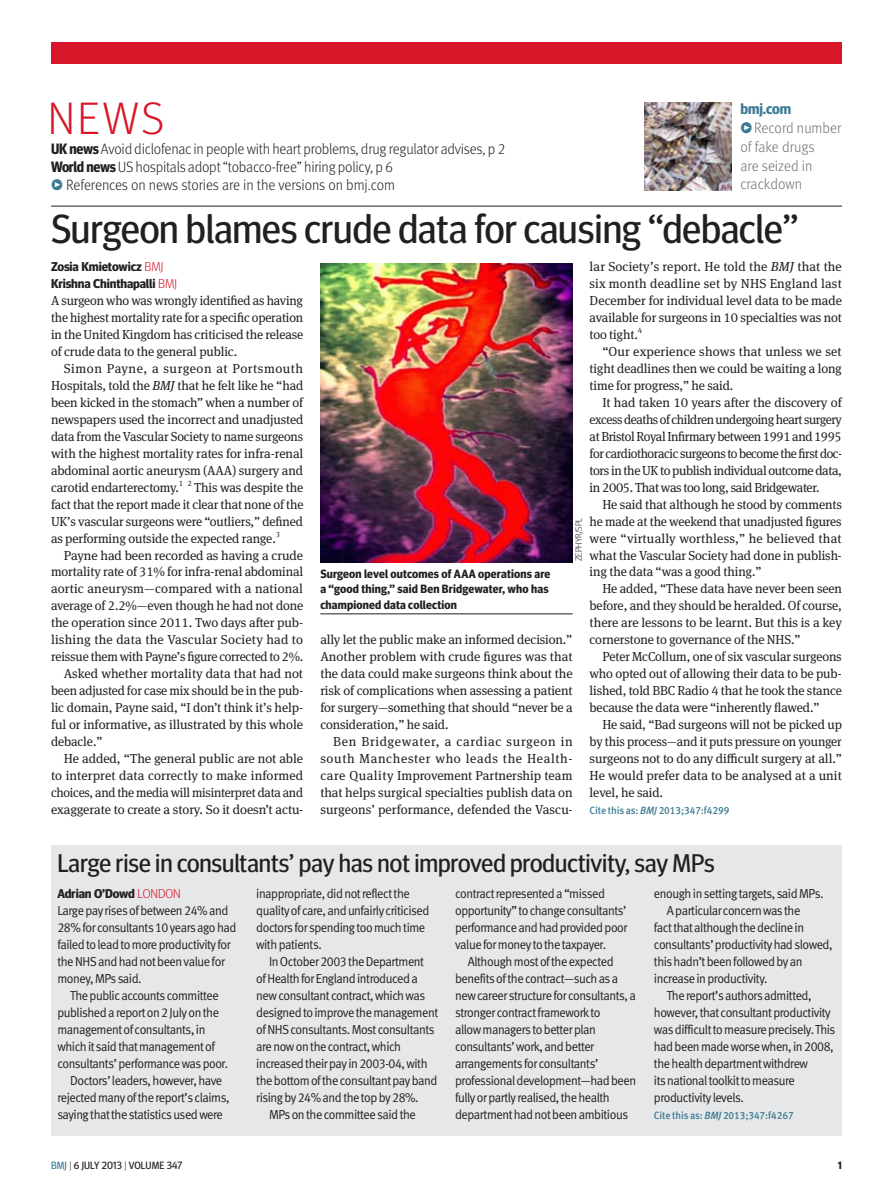
<style>
.page{position:relative;width:893px;height:1191px;background:#fff}
.page>*{position:absolute;margin:0;border:0;box-sizing:border-box;transform-origin:0 0}
.section_head_Red{font:300 45px "Meta Headline OT";color:#d71729}
.news_head_27{font:40.5px "Meta Headline OT";color:#231f20}
.news_head_17{font:25.5px "Meta Headline OT";color:#231f20}
.section_start_info{font:300 15px "Meta Pro";letter-spacing:-.015em;color:#231f20;scale:.95 1}
._10pt_Link_BLOB{font:300 15px "Meta Pro";letter-spacing:-.005em;color:#231f20;scale:.95 1}
.t1{font:300 15px/18.8px "Meta Pro";color:#6a6d73;scale:.95 1}
.t2{font:700 15px "Meta Headline OT";letter-spacing:-.01em;color:#3c7b93}
.body_indent{font:13.05px/17px "Meta Serif Pro";letter-spacing:-.01em;color:#231f20;text-align:justify}
.news_box_text_indent{font:13.05px/17px "Meta Normal LF";letter-spacing:-.035em;color:#231f20;scale:.95 1}
.body{font:13.05px/17px "Meta Serif Pro";letter-spacing:-.01em;color:#231f20;text-align:justify}
.news_box_text{font:13.05px/17px "Meta Normal LF";letter-spacing:-.035em;color:#231f20;scale:.95 1}
.news_byline_author{font:700 12.75px/17px "Meta Headline OT";letter-spacing:-.01em;color:#231f20}
.t3{font:700 12px/15.8px "Meta Headline OT";letter-spacing:.015em;color:#231f20}
.citation{font:500 10.5px "Meta Pro";letter-spacing:-.01em;color:#3c7b93;scale:.95 1}
.t4{font:10.5px "Meta Headline OT";letter-spacing:.01em;color:#231f20}
.t5{font:700 10.5px "Meta Headline OT";color:#231f20}
.credit{font:300 9px "Meta Headline OT";letter-spacing:.015em;color:#231f20}
.body_indent-2{font:7.8px "Meta Serif Pro";color:#231f20}
.s1{font-family:"Meta Headline OT";font-weight:700}
.s2{font-weight:500;color:#3c7b93}
.s3{font-weight:300;color:#d71729}
.s4{font-style:italic}
.s5{color:#3c7b93}
.s6{font-weight:300}
</style>
<div class="page">
<div style="left:51px;top:43px;width:791px;height:21px;background:#d71729"></div>
<hr style="left:51px;top:206px;width:791px;height:1px;background:#231f20">
<img style="left:320px;top:264px;width:253px;height:298px">
<hr style="left:320px;top:613px;width:253px;height:1px;background:#231f20">
<div style="left:51px;top:845px;width:791px;height:290px;background:#e6e7e9"></div>
<img style="left:644px;top:102px;width:88px;height:88px">
<p class="section_head_Red" style="left:48px;top:91px;width:118px">NEWS</p>
<p class="section_start_info" style="left:51px;top:138px;width:480px"><span class="s1">UK news</span> Avoid diclofenac in people with heart problems, drug regulator advises, p 2</p>
<p class="section_start_info" style="left:51px;top:156px;width:362px"><span class="s1">World news</span> US hospitals adopt “tobacco-free” hiring policy, p 6</p>
<p class="_10pt_Link_BLOB" style="left:51px;top:174px;width:364px"><span class="s2">Ж</span> References on news stories are in the versions on bmj.com</p>
<p class="t2" style="left:740px;top:100px;width:52px">bmj.com</p>
<p class="t1" style="left:740px;top:118px;width:108px"><span class="s2">Ж</span>Record number of fake drugs<br>are seized in crackdown</p>
<p class="news_head_27" style="left:51px;top:205px;width:749px">Surgeon blames crude data for causing “debacle”</p>
<p class="news_byline_author" style="left:51px;top:258px;width:128px">Zosia Kmietowicz <span class="s3">BMJ<br></span>Krishna Chinthapalli <span class="s3">BMJ</span></p>
<p class="body" style="left:51px;top:292px;width:254px">A surgeon who was wrongly identified as having the highest mortality rate for a specific operation in the United Kingdom has criticised the release of crude data to the general public.</p>
<p class="body_indent" style="left:51px;top:359px;width:254px;text-indent:13px">Simon Payne, a surgeon at Portsmouth Hospitals, told the <span class="s4">BMJ</span> that he felt like he “had been kicked in the stomach” when a number of newspapers used the incorrect and unadjusted data from the Vascular Society to name surgeons with the highest mortality rates for infra-renal abdominal aortic aneurysm (AAA) surgery and carotid endarterectomy.</p>
<p class="body_indent-2" style="left:179px;top:477px;width:14px">1 2</p>
<p class="body_indent" style="left:51px;top:478px;width:254px;text-indent:143px">This was despite the fact that the report made it clear that none of the UK’s vascular surgeons were “outliers,” defined as performing outside the expected range.</p>
<p class="body_indent-2" style="left:276px;top:528px;width:6px">3</p>
<p class="body_indent" style="left:51px;top:546px;width:254px;text-indent:13px">Payne had been recorded as having a crude mortality rate of 31% for infra-renal abdominal aortic aneurysm—compared with a national average of 2.2%—even though he had not done the operation since 2011. Two days after pub&shy;lishing the data the Vascular Society had to reissue them with Payne’s figure corrected to 2%.</p>
<p class="body_indent" style="left:51px;top:664px;width:254px;text-indent:13px">Asked whether mortality data that had not been adjusted for case mix should be in the pub&shy;lic domain, Payne said, “I don’t think it’s help&shy;ful or informative, as illustrated by this whole debacle.”</p>
<p class="body_indent" style="left:51px;top:749px;width:254px;text-indent:13px">He added, “The general public are not able to interpret data correctly to make informed choices, and the media will misinterpret data and exaggerate to create a story. So it doesn’t actu-</p>
<p class="body_indent" style="left:590px;top:258px;width:254px">lar Society’s report. He told the <span class="s4">BMJ</span> that the six month deadline set by NHS England last December for individual level data to be made available for surgeons in 10 specialties was not too tight.<sup>4</sup></p>
<p class="body_indent" style="left:590px;top:342px;width:254px;text-indent:13px">“Our experience shows that unless we set tight deadlines then we could be waiting a long time for progress,” he said.</p>
<p class="body_indent" style="left:590px;top:393px;width:254px;text-indent:13px">It had taken 10 years after the discovery of excess deaths of children undergoing heart surgery at Bristol Royal Infirmary between 1991 and 1995 for cardiothoracic surgeons to become the first doc&shy;tors in the UK to publish individual outcome data, in 2005. That was too long, said Bridgewater.</p>
<p class="body_indent" style="left:590px;top:495px;width:254px;text-indent:13px">He said that although he stood by comments he made at the weekend that unadjusted figures were “virtually worthless,” he believed that what the Vascular Society had done in publish&shy;ing the data “was a good thing.”</p>
<p class="body_indent" style="left:590px;top:579px;width:254px;text-indent:13px">He added, “These data have never been seen before, and they should be heralded. Of course, there are lessons to be learnt. But this is a key cornerstone to governance of the NHS.”</p>
<p class="body_indent" style="left:590px;top:647px;width:254px;text-indent:13px">Peter McCollum, one of six vascular surgeons who opted out of allowing their data to be pub&shy;lished, told BBC Radio 4 that he took the stance because the data were “inherently flawed.”</p>
<p class="body_indent" style="left:590px;top:715px;width:254px;text-indent:13px">He said, “Bad surgeons will not be picked up by this process—and it puts pressure on younger surgeons not to do any difficult surgery at all.” He would prefer data to be analysed at a unit level, he said.</p>
<p class="citation" style="left:590px;top:802px;width:149px">Cite this as: <span class="s4">BMJ</span> 2013;347:f4299</p>
<p class="credit" style="left:573px;top:561px;width:45px;rotate:-90deg">ZEPHYR/SPL</p>
<p class="t3" style="left:320px;top:565px;width:231px">Surgeon level outcomes of AAA operations are a “good thing,” said Ben Bridgewater, who has championed data collection</p>
<p class="body_indent" style="left:320px;top:630px;width:254px">ally let the public make an informed decision.” Another problem with crude figures was that the data could make surgeons think about the risk of complications when assessing a patient for surgery—something that should “never be a consideration,” he said.</p>
<p class="body_indent" style="left:320px;top:732px;width:254px;text-indent:13px">Ben Bridgewater, a cardiac surgeon in south Manchester who leads the Health&shy;care Quality Improvement Partnership team that helps surgical specialties publish data on surgeons’ performance, defended the Vascu-</p>
<p class="news_head_17" style="left:57px;top:848px;width:659px">Large rise in consultants’ pay has not improved productivity, say MPs</p>
<p class="news_byline_author" style="left:57px;top:885px;width:125px">Adrian O’Dowd <span class="s3">LONDON</span></p>
<p class="news_box_text" style="left:57px;top:902px;width:190px">Large pay rises of between 24% and<br>28% for consultants 10 years ago had failed to lead to more productivity for the NHS and had not been value for money, MPs said.</p>
<p class="news_box_text_indent" style="left:57px;top:986px;width:181px;text-indent:13px">The public accounts committee published a report on 2 July on the management of consultants, in which it said that management of consultants’ performance was poor.</p>
<p class="news_box_text_indent" style="left:57px;top:1071px;width:183px;text-align:center">Doctors’ leaders, however, have rejected many of the report’s claims, saying that the statistics used were</p>
<p class="news_box_text_indent" style="left:256px;top:885px;width:184px">inappropriate, did not reflect the quality of care, and unfairly criticised doctors for spending too much time with patients.</p>
<p class="news_box_text_indent" style="left:256px;top:953px;width:193px;text-indent:13px">In October 2003 the Department<br>of Health for England introduced a new consultant contract, which was designed to improve the management of NHS consultants. Most consultants are now on the contract, which increased their pay in 2003-04, with the bottom of the consultant pay band rising by 24% and the top by 28%.</p>
<p class="news_box_text_indent" style="left:269px;top:1105px;width:156px">MPs on the committee said the</p>
<p class="news_box_text_indent" style="left:455px;top:885px;width:183px">contract represented a “missed opportunity” to change consultants’ performance and had provided poor value for money to the taxpayer.</p>
<p class="news_box_text_indent" style="left:455px;top:953px;width:192px;text-indent:13px">Although most of the expected benefits of the contract—such as a new career structure for consultants, a stronger contract framework to<br>allow managers to better plan consultants’ work, and better arrangements for consultants’ professional development—had been fully or partly realised, the health department had not been ambitious</p>
<p class="news_box_text_indent" style="left:654px;top:885px;width:180px">enough in setting targets, said MPs.</p>
<p class="news_box_text_indent" style="left:654px;top:902px;width:189px;text-indent:13px">A particular concern was the<br>fact that although the decline in consultants’ productivity had slowed, this hadn’t been followed by an increase in productivity.</p>
<p class="news_box_text_indent" style="left:654px;top:986px;width:193px;text-indent:13px">The report’s authors admitted, however, that consultant productivity was difficult to measure precisely. This had been made worse when, in 2008, the health department withdrew<br>its national toolkit to measure productivity levels.</p>
<p class="citation" style="left:654px;top:1106px;width:149px">Cite this as: <span class="s4">BMJ</span> 2013;347:f4267</p>
<p class="t4" style="left:51px;top:1159px;width:133px"><span class="s5">BMJ</span> <span class="s6">|</span> 6 JULY 2013 <span class="s6">|</span> VOLUME 347</p>
<p class="t5" style="left:838px;top:1159px;width:6px">1</p>
</div>
